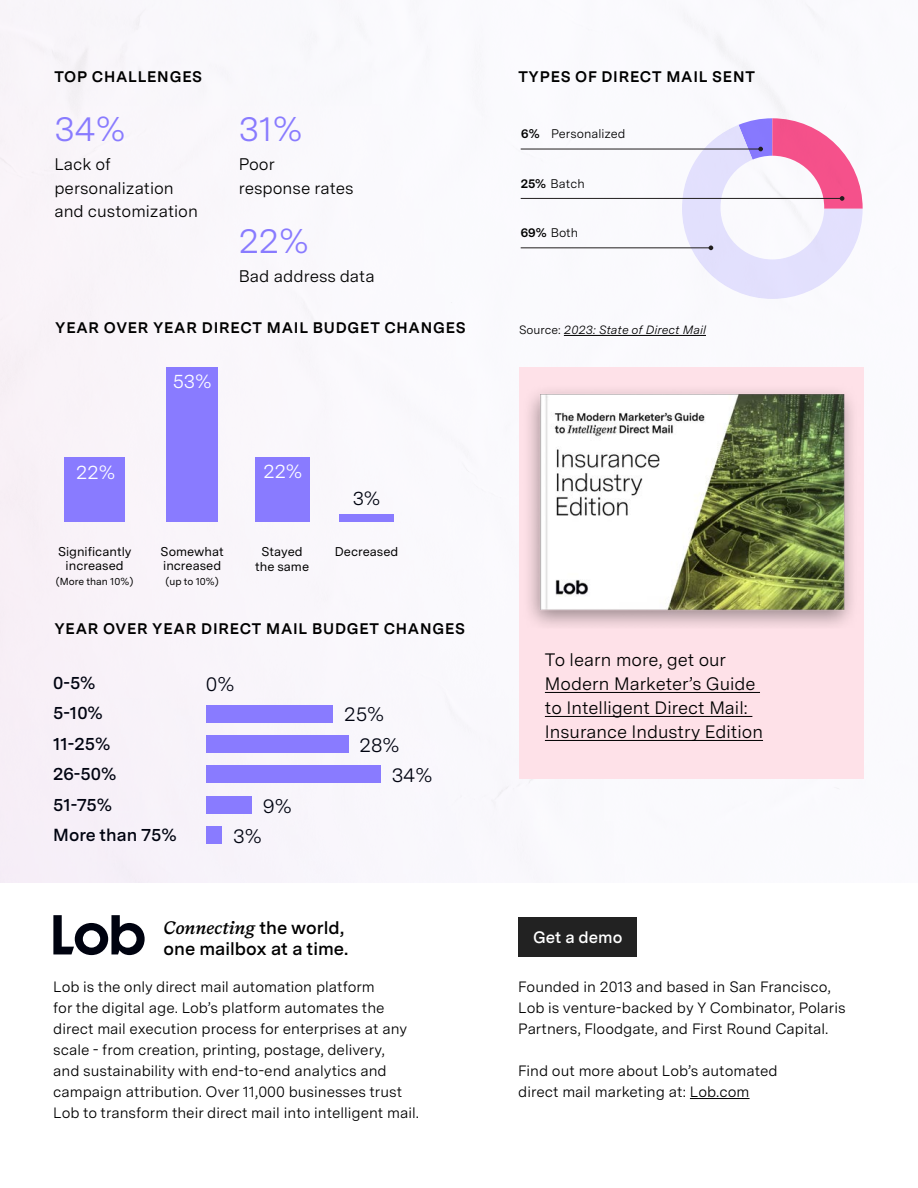
<style>
.page{position:relative;width:918px;height:1188px;background:#faf8fc}
.page>*{position:absolute;margin:0;border:0;box-sizing:border-box;transform-origin:0 0}
.t1{font:600 39.15px "Messina Sans";color:#000310}
.t2{font:34.35px "Messina Sans";color:#897bff}
.t3{font:19.65px "Messina Sans";color:#000310}
.t4{font:19.05px "Messina Sans";color:#fff}
.t5{font:19.05px "Messina Sans";color:#000310}
.Body{font:18px/24px "Messina Sans";color:#000}
.Body-2{font:600 18px/21px "Messina Sans";color:#000}
.t6{font:600 17.55px "Messina Sans";color:#000310}
.Body-3{font:16.8px/23.7px "Messina Sans";color:#000}
.Body-4{font:600 16.5px "Messina Sans";color:#fff}
.t7{font:700 15.3px "Messina Sans";letter-spacing:.05em;color:#000}
.Body-5{font:15px/21px "Messina Sans";color:#000}
.Body-6{font:12.75px/14.4px "Messina Sans";color:#000}
.t8{font:12.45px "Messina Sans";color:#000}
.Body-7{font:italic 12px "Messina Sans";color:#000}
.Body-8{font:10.2px "Messina Sans";color:#000}
.s1{font-weight:700}
.s2{font-style:normal}
.s3{font-family:"Messina Serif";font-style:italic}
</style>
<div class="page">
<div style="left:0;top:883px;width:918px;height:305px;background:#fff"></div>
<hr style="left:521px;top:149px;width:240px;height:1px;background:#221f1f">
<hr style="left:521px;top:247px;width:190px;height:1px;background:#221f1f">
<hr style="left:521px;top:198px;width:321px;height:1px;background:#221f1f">
<svg style="left:682px;top:118px;width:181px;height:181px"></svg>
<svg style="left:53px;top:915px;width:92px;height:40px"></svg>
<hr style="left:690px;top:1098px;width:60px;height:1px;background:#000">
<div style="left:518px;top:917px;width:119px;height:40px;background:#222"></div>
<div style="left:519px;top:367px;width:345px;height:412px;background:#fee1e8"></div>
<hr style="left:545px;top:692px;width:215px;height:1px;background:#000">
<hr style="left:545px;top:716px;width:207px;height:1px;background:#000">
<hr style="left:545px;top:740px;width:218px;height:1px;background:#000">
<img style="left:529px;top:391px;width:324px;height:235px">
<div style="left:166px;top:367px;width:52px;height:154px;background:#897bff"></div>
<div style="left:255px;top:457px;width:54px;height:65px;background:#897bff"></div>
<div style="left:339px;top:515px;width:55px;height:7px;background:#897bff"></div>
<div style="left:64px;top:457px;width:61px;height:65px;background:#897bff"></div>
<div style="left:206px;top:705px;width:127px;height:17px;background:#897bff"></div>
<div style="left:206px;top:735px;width:142px;height:18px;background:#897bff"></div>
<div style="left:206px;top:766px;width:174px;height:17px;background:#897bff"></div>
<div style="left:206px;top:796px;width:46px;height:17px;background:#897bff"></div>
<div style="left:206px;top:826px;width:16px;height:18px;background:#897bff"></div>
<hr style="left:564px;top:335px;width:142px;height:1px;background:#000">
<h3 class="t7" style="left:54px;top:66px;width:149px">TOP CHALLENGES</h3>
<h4 class="t2" style="left:54px;top:105px;width:73px">34%</h4>
<p class="Body-3" style="left:54px;top:152px;width:145px">Lack of personalization and customization</p>
<h1 class="t1" style="left:46px;top:181px;width:75px">81%</h1>
<h4 class="t2" style="left:239px;top:105px;width:65px">31%</h4>
<p class="Body-3" style="left:239px;top:152px;width:116px">Poor<br>response rates</p>
<h4 class="t2" style="left:239px;top:217px;width:72px">22%</h4>
<p class="Body-3" style="left:239px;top:264px;width:137px">Bad address data</p>
<h3 class="t7" style="left:55px;top:316px;width:412px">YEAR OVER YEAR DIRECT MAIL BUDGET CHANGES</h3>
<h4 class="t4" style="left:76px;top:459px;width:40px">22%</h4>
<h4 class="t4" style="left:173px;top:368px;width:40px">53%</h4>
<h4 class="t4" style="left:264px;top:459px;width:40px">22%</h4>
<h4 class="t5" style="left:353px;top:485px;width:29px">3%</h4>
<h1 class="t1" style="left:46px;top:517px;width:75px">31%</h1>
<p class="Body-6" style="left:58px;top:544px;width:75px">Significantly</p>
<p class="Body-6" style="left:335px;top:544px;width:65px">Decreased</p>
<p class="Body-6" style="left:66px;top:558px;width:60px">increased</p>
<p class="Body-8" style="left:56px;top:574px;width:79px">(More than 10%)</p>
<p class="Body-6" style="left:161px;top:544px;width:65px">Somewhat increased</p>
<p class="Body-8" style="left:166px;top:574px;width:55px">(up to 10%)</p>
<p class="Body-6" style="left:255px;top:544px;width:55px;line-height:15.3px;text-align:center">Stayed the same</p>
<h3 class="t7" style="left:54px;top:618px;width:412px">YEAR OVER YEAR DIRECT MAIL BUDGET CHANGES</h3>
<h4 class="t6" style="left:53px;top:670px;width:44px">0-5%</h4>
<h4 class="t3" style="left:206px;top:670px;width:30px">0%</h4>
<h4 class="t6" style="left:53px;top:700px;width:51px">5-10%</h4>
<h4 class="t6" style="left:53px;top:731px;width:59px">11-25%</h4>
<h4 class="t6" style="left:53px;top:761px;width:65px">26-50%</h4>
<h4 class="t6" style="left:53px;top:792px;width:60px">51-75%</h4>
<h4 class="t3" style="left:263px;top:792px;width:30px">9%</h4>
<h4 class="t3" style="left:344px;top:701px;width:42px">25%</h4>
<h4 class="t3" style="left:359px;top:731px;width:42px">28%</h4>
<h4 class="t3" style="left:392px;top:762px;width:42px">34%</h4>
<h4 class="t6" style="left:53px;top:822px;width:125px">More than 75%</h4>
<h4 class="t3" style="left:233px;top:822px;width:30px">3%</h4>
<h3 class="t7" style="left:518px;top:66px;width:238px">TYPES OF DIRECT MAIL SENT</h3>
<p class="t8" style="left:521px;top:125px;width:105px"><span class="s1">6%</span> Personalized</p>
<p class="t8" style="left:521px;top:175px;width:66px"><span class="s1">25%</span> Batch</p>
<p class="t8" style="left:521px;top:224px;width:59px"><span class="s1">69%</span> Both</p>
<p class="Body-7" style="left:519px;top:321px;width:188px"><span class="s2">Source:</span> 2023: State of Direct Mail</p>
<p class="Body" style="left:545px;top:648px;width:220px">To learn more, get our<br>Modern Marketer’s Guide to Intelligent Direct Mail:<br>Insurance Industry Edition</p>
<p class="Body-2" style="left:164px;top:916px;width:186px"><span class="s3">Connecting</span> the world, one mailbox at a time.</p>
<p class="Body-4" style="left:533px;top:925px;width:91px">Get a demo</p>
<p class="Body-5" style="left:53px;top:976px;width:355px">Lob is the only direct mail automation platform<br>for the digital age. Lob’s platform automates the direct mail execution process for enterprises at any scale - from creation, printing, postage, delivery, and sustainability with end-to-end analytics and campaign attribution. Over 11,000 businesses trust</p>
<p class="Body-5" style="left:53px;top:1102px;width:367px">Lob to transform their direct mail into intelligent mail.</p>
<p class="Body-5" style="left:518px;top:976px;width:329px">Founded in 2013 and based in San Francisco,<br>Lob is venture-backed by Y Combinator, Polaris<br>Partners, Floodgate, and First Round Capital.</p>
<p class="Body-5" style="left:518px;top:1060px;width:261px">Find out more about Lob’s automated direct mail marketing at: Lob.com</p>
</div>
